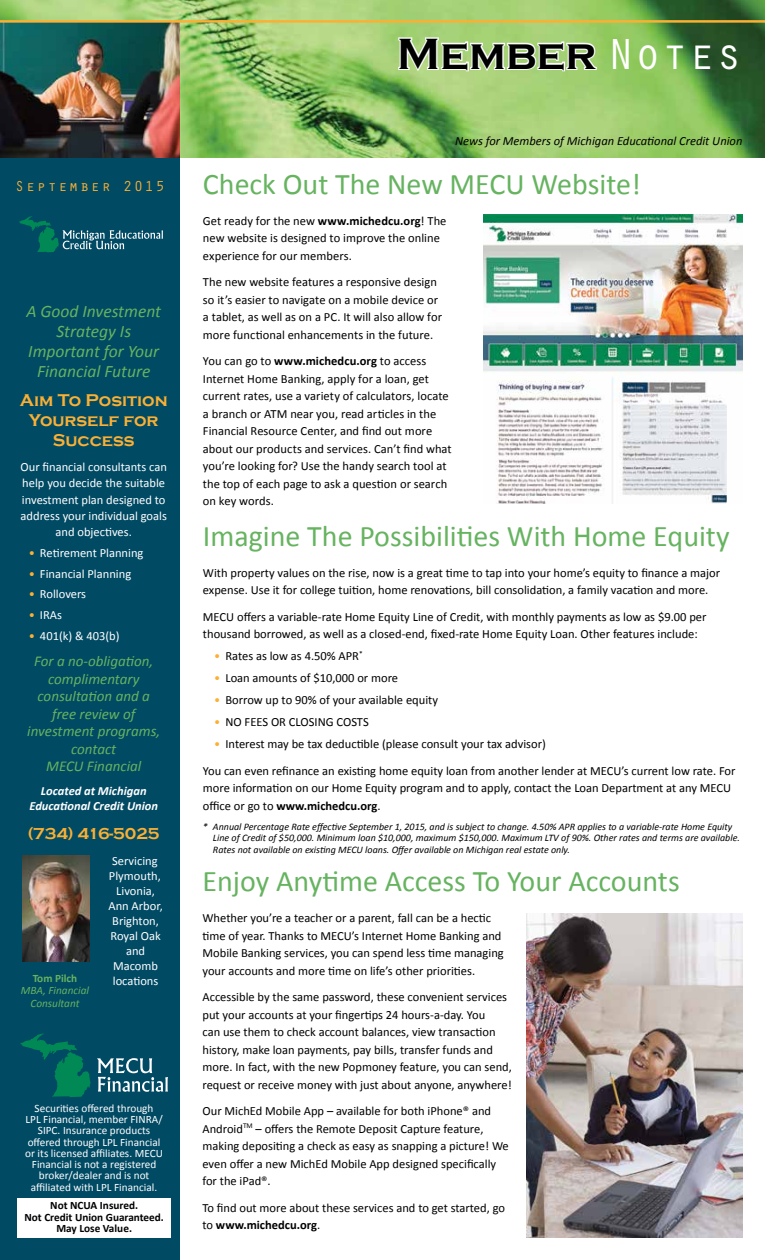
<style>
.page{position:relative;width:765px;height:1260px;background:#fff}
.page>*{position:absolute;margin:0;border:0;box-sizing:border-box;transform-origin:0 0}
.t1{font:700 45px "Copperplate Gothic";color:#000}
.t2{font:30px "Calibri";color:#66b360}
.t3{font:italic 17.5px/20px "Calibri";color:#66b360;text-align:center}
.t4{font:700 17.5px/20px "Copperplate Gothic";color:#fbb034;text-align:center}
.t5{font:700 16.25px "Copperplate Gothic";color:#fbb034}
.t6{font:italic 15px/17.5px "Calibri";color:#66b360;text-align:center}
.t7{font:15px "Orator";letter-spacing:.12em;color:#fbb034}
.t8{font:12.5px/17.5px "Calibri";color:#000}
.t9{font:12.5px/15px "Calibri";color:#fff;text-align:center}
.t10{font:italic 12.5px "Calibri";color:#000}
.t11{font:italic 700 12.5px/15px "Calibri";color:#fff;text-align:center}
.t12{font:11.25px/11.2px "Calibri";color:#fff;text-align:center}
.t13{font:700 11.25px/11.2px "Calibri";color:#000;text-align:center}
.t14{font:italic 11.25px/12.5px "Calibri";color:#66b360;text-align:center}
.t15{font:700 11.25px "Calibri";color:#66b360}
.t16{font:italic 10px/11.2px "Calibri";color:#000}
.s1{color:#fbb034}
.s2{font-family:"Orator";font-weight:400;color:#fff}
.s3{font-weight:700}
</style>
<div class="page">
<img style="left:0;top:0;width:765px;height:158px">
<div style="left:0;top:135px;width:180px;height:1125px;background:#004a64"></div>
<svg style="left:397px;top:36px;width:201px;height:38px"></svg>
<svg style="left:19px;top:216px;width:144px;height:36px"></svg>
<img style="left:23px;top:856px;width:66px;height:105px">
<div style="left:18px;top:1198px;width:153px;height:39px;background:#fff"></div>
<svg style="left:97px;top:1058px;width:71px;height:34px"></svg>
<svg style="left:20px;top:1033px;width:71px;height:64px"></svg>
<img style="left:484px;top:215px;width:258px;height:288px">
<img style="left:527px;top:913px;width:215px;height:324px">
<img style="left:0;top:23px;width:180px;height:135px">
<hr style="left:0;top:20px;width:765px;height:3px;background:#fbb034">
<p class="t7" style="left:15px;top:175px;width:151px">September 2015</p>
<h3 class="t3" style="left:26px;top:300px;width:136px">A Good Investment<br>Strategy Is<br>Important for Your<br>Financial Future</h3>
<h3 class="t4" style="left:20px;top:390px;width:149px">Aim To Position<br>Yourself for<br>Success</h3>
<p class="t9" style="left:21px;top:459px;width:148px;line-height:16.2px">Our financial consultants can help you decide the suitable investment plan designed to address your individual goals and objectives.</p>
<p class="t9" style="left:29px;top:545px;width:116px"><span class="s1">•</span> Retirement Planning</p>
<p class="t9" style="left:29px;top:566px;width:104px"><span class="s1">•</span> Financial Planning</p>
<p class="t9" style="left:29px;top:587px;width:59px"><span class="s1">•</span> Rollovers</p>
<p class="t9" style="left:29px;top:608px;width:35px"><span class="s1">•</span> IRAs</p>
<p class="t9" style="left:29px;top:628px;width:92px"><span class="s1">•</span> 401(k) &amp; 403(b)</p>
<p class="t6" style="left:27px;top:652px;width:135px">For a no-obligation, complimentary consultation and a free review of investment programs, contact<br>MECU Financial</p>
<p class="t11" style="left:29px;top:784px;width:130px">Located at Michigan<br>Educational Credit Union</p>
<h3 class="t5" style="left:28px;top:824px;width:133px">(734) 416-5025</h3>
<p class="t9" style="left:108px;top:853px;width:56px">Servicing<br>Plymouth,<br>Livonia,<br>Ann Arbor,<br>Brighton,<br>Royal Oak and<br>Macomb locations</p>
<p class="t15" style="left:33px;top:971px;width:46px">Tom Pilch</p>
<p class="t14" style="left:21px;top:984px;width:70px">MBA, Financial<br>Consultant</p>
<p class="t12" style="left:25px;top:1103px;width:139px">Securities offered through<br>LPL Financial, member FINRA/<br>SIPC. Insurance products offered through LPL Financial or its licensed affiliates. MECU<br>Financial is not a registered broker/dealer and is not affiliated with LPL Financial.</p>
<p class="t13" style="left:24px;top:1200px;width:141px">Not NCUA Insured.<br>Not Credit Union Guaranteed.<br>May Lose Value.</p>
<h1 class="t1" style="left:397px;top:29px;width:347px">Member <span class="s2">Notes</span></h1>
<p class="t10" style="left:455px;top:132px;width:289px">News for Members of Michigan Educational Credit Union</p>
<h2 class="t2" style="left:203px;top:165px;width:439px">Check Out The New MECU Website!</h2>
<p class="t8" style="left:203px;top:212px;width:245px">Get ready for the new <span class="s3">www.michedcu.org</span>! The new website is designed to improve the online experience for our members.</p>
<p class="t8" style="left:203px;top:273px;width:241px">The new website features a responsive design so it’s easier to navigate on a mobile device or a tablet, as well as on a PC. It will also allow for more functional enhancements in the future.</p>
<p class="t8" style="left:203px;top:352px;width:250px">You can go to <span class="s3">www.michedcu.org</span> to access Internet Home Banking, apply for a loan, get current rates, use a variety of calculators, locate a branch or ATM near you, read articles in the Financial Resource Center, and find out more about our products and services. Can’t find what you’re looking for? Use the handy search tool at the top of each page to ask a question or search on key words.</p>
<h2 class="t2" style="left:203px;top:517px;width:528px">Imagine The Possibilities With Home Equity</h2>
<p class="t8" style="left:203px;top:564px;width:519px">With property values on the rise, now is a great time to tap into your home’s equity to finance a major expense. Use it for college tuition, home renovations, bill consolidation, a family vacation and more.</p>
<p class="t8" style="left:203px;top:608px;width:505px">MECU offers a variable-rate Home Equity Line of Credit, with monthly payments as low as $9.00 per thousand borrowed, as well as a closed-end, fixed-rate Home Equity Loan. Other features include:</p>
<p class="t8" style="left:214px;top:648px;width:150px"><span class="s1">•</span> Rates as low as 4.50% APR<sup>*</sup></p>
<p class="t8" style="left:214px;top:670px;width:185px"><span class="s1">•</span> Loan amounts of $10,000 or more</p>
<p class="t8" style="left:214px;top:692px;width:225px"><span class="s1">•</span> Borrow up to 90% of your available equity</p>
<p class="t8" style="left:214px;top:714px;width:156px"><span class="s1">•</span> NO FEES OR CLOSING COSTS</p>
<p class="t8" style="left:203px;top:731px;width:534px;line-height:26.5px;text-indent:11px"><span class="s1">•</span> Interest may be tax deductible (please consult your tax advisor)<br>You can even refinance an existing home equity loan from another lender at MECU’s current low rate. For</p>
<p class="t8" style="left:203px;top:780px;width:530px">more information on our Home Equity program and to apply, contact the Loan Department at any MECU office or go to <span class="s3">www.michedcu.org</span>.</p>
<p class="t16" style="left:213px;top:821px;width:529px;text-indent:-10px">* Annual Percentage Rate effective September 1, 2015, and is subject to change. 4.50% APR applies to a variable-rate Home Equity<br>Line of Credit of $50,000. Minimum loan $10,000, maximum $150,000. Maximum LTV of 90%. Other rates and terms are available.<br>Rates not available on existing MECU loans. Offer available on Michigan real estate only.</p>
<h2 class="t2" style="left:202px;top:862px;width:479px">Enjoy Anytime Access To Your Accounts</h2>
<p class="t8" style="left:202px;top:909px;width:303px">Whether you’re a teacher or a parent, fall can be a hectic time of year. Thanks to MECU’s Internet Home Banking and Mobile Banking services, you can spend less time managing your accounts and more time on life’s other priorities.</p>
<p class="t8" style="left:202px;top:988px;width:311px">Accessible by the same password, these convenient services put your accounts at your fingertips 24 hours-a-day. You<br>can use them to check account balances, view transaction history, make loan payments, pay bills, transfer funds and more. In fact, with the new Popmoney feature, you can send, request or receive money with just about anyone, anywhere!</p>
<p class="t8" style="left:202px;top:1102px;width:308px">Our MichEd Mobile App – available for both iPhone® and Android<sup>TM</sup> – offers the Remote Deposit Capture feature, making depositing a check as easy as snapping a picture! We even offer a new MichEd Mobile App designed specifically for the iPad®.</p>
<p class="t8" style="left:202px;top:1199px;width:304px">To find out more about these services and to get started, go to <span class="s3">www.michedcu.org</span>.</p>
</div>
